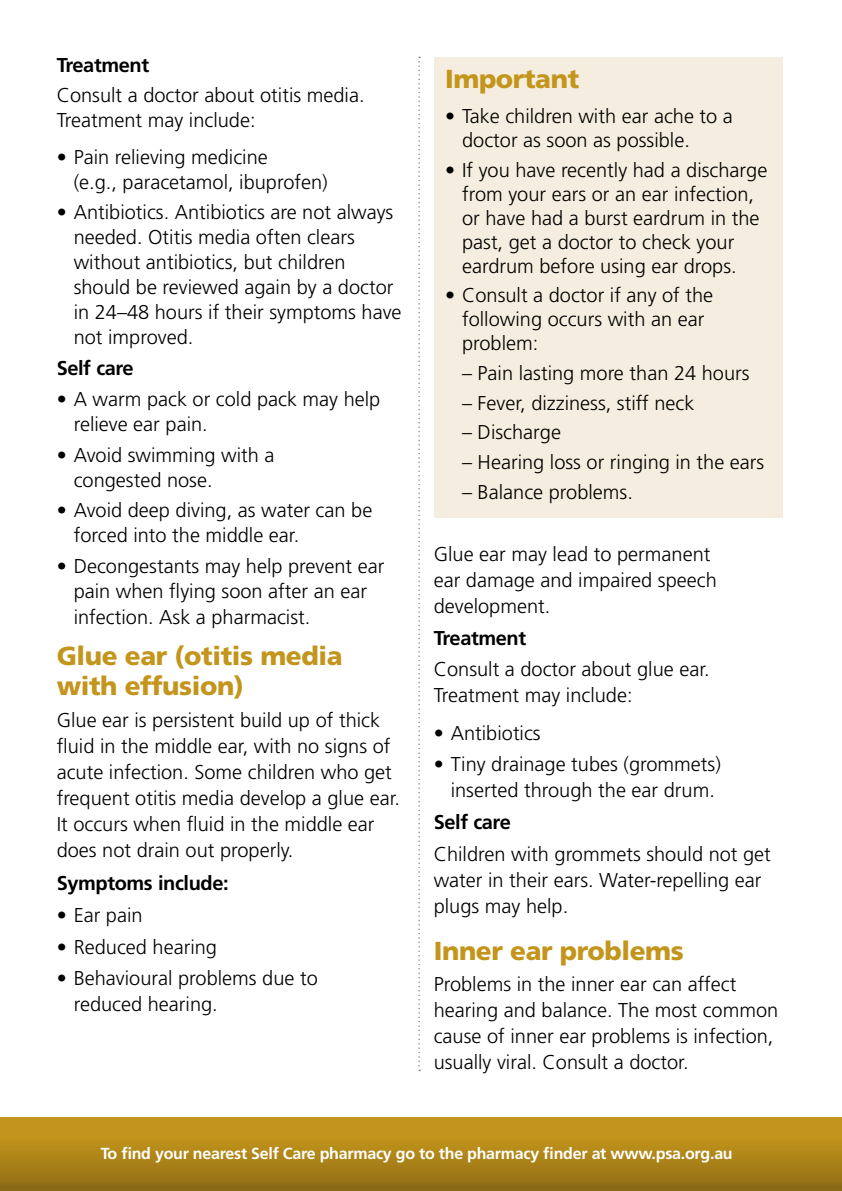
<style>
.page{position:relative;width:842px;height:1191px;background:#fff}
.page>*{position:absolute;margin:0;border:0;box-sizing:border-box;transform-origin:0 0}
.t1{font:900 26px/30px "Frutiger LT Std";letter-spacing:-.015em;color:#c3951c}
.t2{font:300 20px/26px "Frutiger LT Std";color:#000}
.t3{font:700 20px "Frutiger LT Std";letter-spacing:-.02em;color:#000}
.t4{font:700 16px "Frutiger LT Std";letter-spacing:-.015em;color:#fff}
</style>
<div class="page">
<div style="left:0;top:1117px;width:842px;height:74px;background:linear-gradient(to bottom,#cf9e1e,#8f6e14)"></div>
<svg style="left:418px;top:57px;width:2px;height:1014px"></svg>
<div style="left:434px;top:57px;width:348px;height:460px;background:#f5eddf"></div>
<p class="t3" style="left:57px;top:53px;width:94px">Treatment</p>
<p class="t2" style="left:57px;top:83px;width:309px;line-height:25px">Consult a doctor about otitis media.<br>Treatment may include:</p>
<p class="t2" style="left:74px;top:145px;width:256px;line-height:25px;text-indent:-17px">• Pain relieving medicine<br>(e.g., paracetamol, ibuprofen)</p>
<p class="t2" style="left:74px;top:200px;width:329px;line-height:25px;text-indent:-17px">• Antibiotics. Antibiotics are not always needed. Otitis media often clears without antibiotics, but children should be reviewed again by a doctor in 24–48 hours if their symptoms have not improved.</p>
<p class="t3" style="left:57px;top:356px;width:79px">Self care</p>
<p class="t2" style="left:74px;top:387px;width:308px;line-height:25px;text-indent:-17px">• A warm pack or cold pack may help relieve ear pain.</p>
<p class="t2" style="left:74px;top:442px;width:202px;line-height:25px;text-indent:-17px">• Avoid swimming with a congested nose.</p>
<p class="t2" style="left:74px;top:498px;width:300px;line-height:25px;text-indent:-17px">• Avoid deep diving, as water can be forced into the middle ear.</p>
<p class="t2" style="left:74px;top:553px;width:312px;line-height:25.4px;text-indent:-17px">• Decongestants may help prevent ear pain when flying soon after an ear infection. Ask a pharmacist.</p>
<h1 class="t1" style="left:57px;top:641px;width:287px">Glue ear (otitis media with effusion)</h1>
<p class="t2" style="left:57px;top:707px;width:345px">Glue ear is persistent build up of thick fluid in the middle ear, with no signs of acute infection. Some children who get frequent otitis media develop a glue ear.<br>It occurs when fluid in the middle ear does not drain out properly.</p>
<p class="t3" style="left:57px;top:871px;width:173px">Symptoms include:</p>
<p class="t2" style="left:57px;top:902px;width:87px">• Ear pain</p>
<p class="t2" style="left:57px;top:934px;width:162px">• Reduced hearing</p>
<p class="t2" style="left:74px;top:965px;width:246px;text-indent:-17px">• Behavioural problems due to reduced hearing.</p>
<h1 class="t1" style="left:445px;top:63px;width:136px">Important</h1>
<p class="t2" style="left:462px;top:104px;width:272px;line-height:24px;text-indent:-17px">• Take children with ear ache to a doctor as soon as possible.</p>
<p class="t2" style="left:462px;top:158px;width:307px;line-height:24px;text-indent:-17px">• If you have recently had a discharge from your ears or an ear infection, or have had a burst eardrum in the past, get a doctor to check your eardrum before using ear drops.</p>
<p class="t2" style="left:462px;top:284px;width:253px;line-height:24px;text-indent:-17px">• Consult a doctor if any of the following occurs with an ear problem:</p>
<p class="t2" style="left:462px;top:360px;width:289px">– Pain lasting more than 24 hours</p>
<p class="t2" style="left:462px;top:390px;width:234px">– Fever, dizziness, stiff neck</p>
<p class="t2" style="left:462px;top:420px;width:100px">– Discharge</p>
<p class="t2" style="left:462px;top:449px;width:304px">– Hearing loss or ringing in the ears</p>
<p class="t2" style="left:462px;top:479px;width:172px">– Balance problems.</p>
<p class="t2" style="left:434px;top:541px;width:285px">Glue ear may lead to permanent ear damage and impaired speech development.</p>
<p class="t3" style="left:434px;top:626px;width:94px">Treatment</p>
<p class="t2" style="left:434px;top:656px;width:278px">Consult a doctor about glue ear.<br>Treatment may include:</p>
<p class="t2" style="left:434px;top:720px;width:108px">• Antibiotics</p>
<p class="t2" style="left:434px;top:751px;width:289px;text-align:center">• Tiny drainage tubes (grommets) inserted through the ear drum.</p>
<p class="t3" style="left:434px;top:810px;width:79px">Self care</p>
<p class="t2" style="left:434px;top:841px;width:339px">Children with grommets should not get water in their ears. Water-repelling ear plugs may help.</p>
<h1 class="t1" style="left:434px;top:935px;width:252px">Inner ear problems</h1>
<p class="t2" style="left:434px;top:971px;width:346px">Problems in the inner ear can affect hearing and balance. The most common cause of inner ear problems is infection, usually viral. Consult a doctor.</p>
<p class="t4" style="left:101px;top:1143px;width:633px">To find your nearest Self Care pharmacy go to the pharmacy finder at www.psa.org.au</p>
</div>
